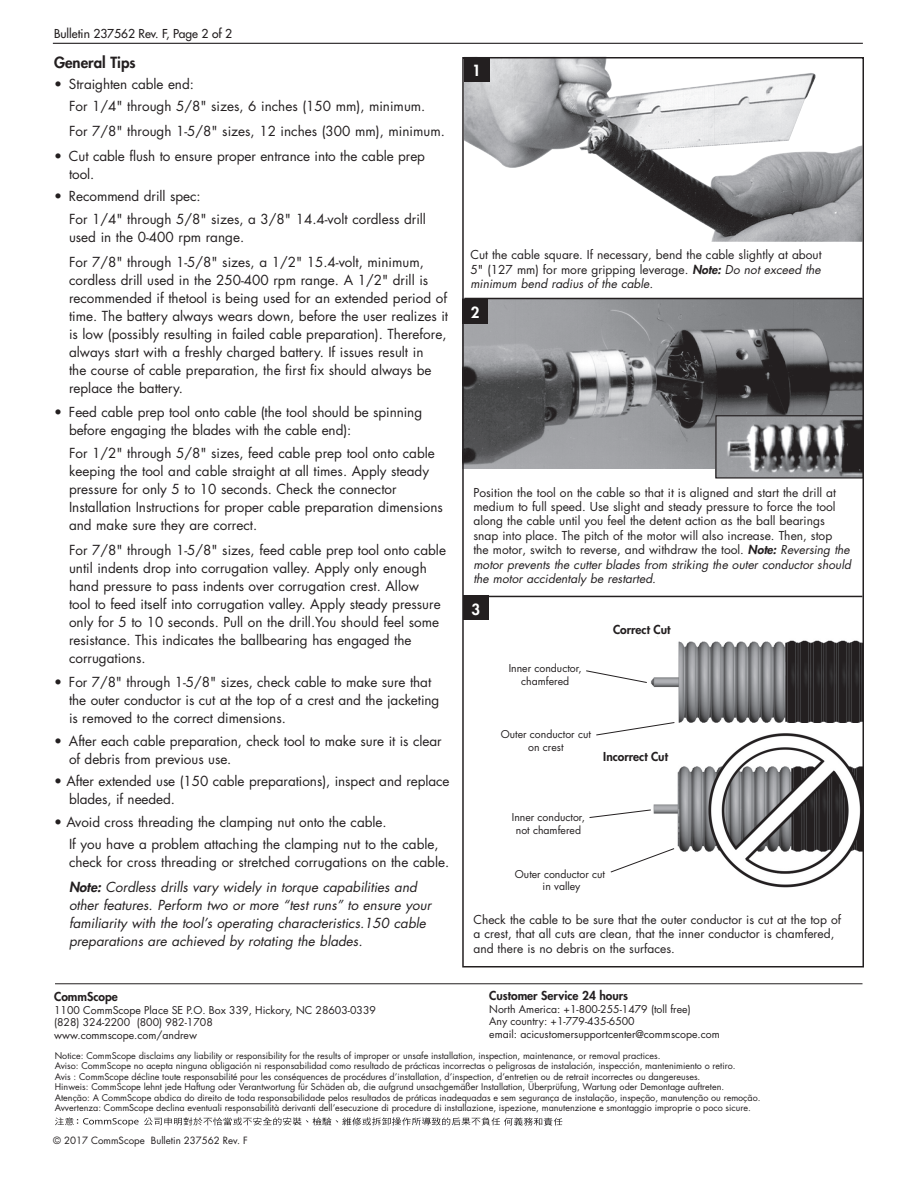
<style>
.page{position:relative;width:918px;height:1188px;background:#fff}
.page>*{position:absolute;margin:0;border:0;box-sizing:border-box;transform-origin:0 0}
.Head_1_copy{font:800 15px "Futura Std";color:#231f20}
.t1{font:800 15px "Futura Std";color:#fff}
.Body_indent{font:13.5px/18px "Futura Std";color:#231f20}
.Body_Bullets{font:13.5px/18px "Futura Std";letter-spacing:-.005em;color:#231f20}
.Body_indent-2{font:italic 13.5px/18px "Futura Std";color:#231f20}
.t2{font:12px/14.4px "Futura Std";color:#231f20}
.Diagram_small_text{font:800 12px "Futura Std";color:#231f20}
.t3{font:500 12px "Futura Std";color:#231f20}
.Diagram_small_text-2{font:10.5px/12.6px "Futura Std";color:#231f20;text-align:center}
.t4{font:9.75px "Futura Std";color:#231f20}
.t5{font:9px "Futura Std";color:#231f20}
.s1{font-weight:800}
.s2{font-weight:800;font-style:italic}
.s3{font-style:italic}
</style>
<div class="page">
<img style="left:650px;top:636px;width:211px;height:87px">
<img style="left:653px;top:733px;width:208px;height:155px">
<img style="left:465px;top:299px;width:396px;height:170px">
<img style="left:465px;top:60px;width:396px;height:182px">
<svg style="left:55px;top:1117px;width:507px;height:9px"></svg>
<hr style="left:55px;top:983px;width:808px;height:1px;background:#231f20">
<hr style="left:53px;top:43px;width:810px;height:1px;background:#231f20">
<div style="left:464px;top:57px;width:26px;height:24px;background:#231f20"></div>
<div style="left:462px;top:299px;width:26px;height:24px;background:#231f20"></div>
<div style="left:463px;top:596px;width:26px;height:24px;background:#231f20"></div>
<hr style="left:464px;top:298px;width:398px;height:1px;background:#231f20">
<hr style="left:464px;top:596px;width:399px;height:1px;background:#231f20">
<img style="left:717px;top:417px;width:144px;height:60px">
<div style="left:715px;top:415px;width:149px;height:64px;border:1px solid #231f20"></div>
<svg style="left:586px;top:670px;width:61px;height:13px"></svg>
<svg style="left:596px;top:722px;width:79px;height:14px"></svg>
<svg style="left:589px;top:809px;width:62px;height:9px"></svg>
<svg style="left:610px;top:848px;width:65px;height:25px"></svg>
<div style="left:462px;top:57px;width:402px;height:911px;border:2px solid #231f20"></div>
<p class="t3" style="left:54px;top:26px;width:180px">Bulletin 237562 Rev. F, Page 2 of 2</p>
<p class="Head_1_copy" style="left:54px;top:53px;width:83px">General Tips</p>
<p class="Body_Bullets" style="left:54px;top:75px;width:141px">• Straighten cable end:</p>
<p class="Body_indent" style="left:69px;top:98px;width:358px">For 1/4" through 5/8" sizes, 6 inches (150 mm), minimum.</p>
<p class="Body_indent" style="left:69px;top:122px;width:377px">For 7/8" through 1-5/8" sizes, 12 inches (300 mm), minimum.</p>
<p class="Body_Bullets" style="left:69px;top:147px;width:358px;text-indent:-15px">• Cut cable flush to ensure proper entrance into the cable prep tool.</p>
<p class="Body_Bullets" style="left:54px;top:188px;width:148px">• Recommend drill spec:</p>
<p class="Body_indent" style="left:69px;top:210px;width:359px">For 1/4" through 5/8" sizes, a 3/8" 14.4-volt cordless drill used in the 0-400 rpm range.</p>
<p class="Body_indent" style="left:69px;top:253px;width:381px">For 7/8" through 1-5/8" sizes, a 1/2" 15.4-volt, minimum, cordless drill used in the 250-400 rpm range. A 1/2" drill is recommended if thetool is being used for an extended period of time. The battery always wears down, before the user realizes it is low (possibly resulting in failed cable preparation). Therefore, always start with a freshly charged battery. If issues result in<br>the course of cable preparation, the first fix should always be replace the battery.</p>
<p class="Body_Bullets" style="left:69px;top:404px;width:355px;text-indent:-15px">• Feed cable prep tool onto cable (the tool should be spinning before engaging the blades with the cable end):</p>
<p class="Body_indent" style="left:69px;top:444px;width:376px">For 1/2" through 5/8" sizes, feed cable prep tool onto cable keeping the tool and cable straight at all times. Apply steady pressure for only 5 to 10 seconds. Check the connector Installation Instructions for proper cable preparation dimensions and make sure they are correct.</p>
<p class="Body_indent" style="left:69px;top:541px;width:379px">For 7/8" through 1-5/8" sizes, feed cable prep tool onto cable until indents drop into corrugation valley. Apply only enough hand pressure to pass indents over corrugation crest. Allow<br>tool to feed itself into corrugation valley. Apply steady pressure only for 5 to 10 seconds. Pull on the drill.You should feel some resistance. This indicates the ballbearing has engaged the corrugations.</p>
<p class="Body_Bullets" style="left:69px;top:674px;width:372px;text-indent:-15px">• For 7/8" through 1-5/8" sizes, check cable to make sure that the outer conductor is cut at the top of a crest and the jacketing is removed to the correct dimensions.</p>
<p class="Body_Bullets" style="left:69px;top:732px;width:374px;text-indent:-15px">• After each cable preparation, check tool to make sure it is clear of debris from previous use.</p>
<p class="Body_Bullets" style="left:69px;top:773px;width:382px;text-indent:-15px">• After extended use (150 cable preparations), inspect and replace blades, if needed.</p>
<p class="Body_Bullets" style="left:54px;top:813px;width:334px">• Avoid cross threading the clamping nut onto the cable.</p>
<p class="Body_indent" style="left:69px;top:836px;width:382px">If you have a problem attaching the clamping nut to the cable, check for cross threading or stretched corrugations on the cable.</p>
<p class="Body_indent-2" style="left:69px;top:878px;width:364px"><span class="s1">Note:</span> Cordless drills vary widely in torque capabilities and other features. Perform two or more “test runs” to ensure your familiarity with the tool’s operating characteristics.150 cable preparations are achieved by rotating the blades.</p>
<p class="Diagram_small_text" style="left:54px;top:989px;width:65px">CommScope</p>
<p class="Diagram_small_text-2" style="left:54px;top:1004px;width:323px">1100 CommScope Place SE P.O. Box 339, Hickory, NC 28603-0339</p>
<p class="Diagram_small_text-2" style="left:54px;top:1016px;width:160px">(828) 324-2200 (800) 982-1708</p>
<p class="Diagram_small_text-2" style="left:54px;top:1029px;width:144px">www.commscope.com/andrew</p>
<p class="t1" style="left:472px;top:61px;width:10px">1</p>
<p class="t2" style="left:470px;top:248px;width:353px;text-align:justify">Cut the cable square. If necessary, bend the cable slightly at about 5" (127 mm) for more gripping leverage. <span class="s2">Note:</span> <span class="s3">Do not exceed the minimum bend radius of the cable.</span></p>
<p class="t1" style="left:471px;top:303px;width:10px">2</p>
<p class="t2" style="left:473px;top:485px;width:379px">Position the tool on the cable so that it is aligned and start the drill at medium to full speed. Use slight and steady pressure to force the tool along the cable until you feel the detent action as the ball bearings snap into place. The pitch of the motor will also increase. Then, stop<br>the motor, switch to reverse, and withdraw the tool. <span class="s2">Note:</span> <span class="s3">Reversing the motor prevents the cutter blades from striking the outer conductor should the motor accidentaly be restarted.</span></p>
<p class="t1" style="left:471px;top:600px;width:10px">3</p>
<p class="Diagram_small_text-2" style="left:509px;top:662px;width:75px">Inner conductor, chamfered</p>
<p class="Diagram_small_text" style="left:613px;top:622px;width:59px">Correct Cut</p>
<p class="Diagram_small_text-2" style="left:501px;top:728px;width:92px">Outer conductor cut on crest</p>
<p class="Diagram_small_text" style="left:603px;top:749px;width:66px">Incorrect Cut</p>
<p class="Diagram_small_text-2" style="left:512px;top:811px;width:75px">Inner conductor,</p>
<p class="Diagram_small_text-2" style="left:516px;top:824px;width:67px">not chamfered</p>
<p class="Diagram_small_text-2" style="left:515px;top:868px;width:92px">Outer conductor cut in valley</p>
<p class="t2" style="left:473px;top:913px;width:369px">Check the cable to be sure that the outer conductor is cut at the top of a crest, that all cuts are clean, that the inner conductor is chamfered, and there is no debris on the surfaces.</p>
<p class="Diagram_small_text" style="left:489px;top:988px;width:140px">Customer Service 24 hours</p>
<p class="Diagram_small_text-2" style="left:489px;top:1003px;width:203px">North America: +1-800-255-1479 (toll free)</p>
<p class="Diagram_small_text-2" style="left:489px;top:1015px;width:147px">Any country: +1-779-435-6500</p>
<p class="Diagram_small_text-2" style="left:489px;top:1028px;width:232px">email: acicustomersupportcenter@commscope.com</p>
<p class="t5" style="left:55px;top:1050px;width:607px">Notice: CommScope disclaims any liability or responsibility for the results of improper or unsafe installation, inspection, maintenance, or removal practices.</p>
<p class="t5" style="left:55px;top:1060px;width:682px">Aviso: CommScope no acepta ninguna obligación ni responsabilidad como resultado de prácticas incorrectas o peligrosas de instalación, inspección, mantenimiento o retiro.</p>
<p class="t5" style="left:55px;top:1071px;width:647px">Avis : CommScope décline toute responsabilité pour les conséquences de procédures d’installation, d’inspection, d’entretien ou de retrait incorrectes ou dangereuses.</p>
<p class="t5" style="left:55px;top:1081px;width:671px">Hinweis: CommScope lehnt jede Haftung oder Verantwortung für Schäden ab, die aufgrund unsachgemäßer Installation, Überprüfung, Wartung oder Demontage auftreten.</p>
<p class="t5" style="left:55px;top:1092px;width:707px">Atenção: A CommScope abdica do direito de toda responsabilidade pelos resultados de práticas inadequadas e sem segurança de instalação, inspeção, manutenção ou remoção.</p>
<p class="t5" style="left:55px;top:1102px;width:698px">Avvertenza: CommScope declina eventuali responsabilità derivanti dell’esecuzione di procedure di installazione, ispezione, manutenzione e smontaggio improprie o poco sicure.</p>
<p class="t4" style="left:53px;top:1134px;width:196px">© 2017 CommScope Bulletin 237562 Rev. F</p>
</div>
